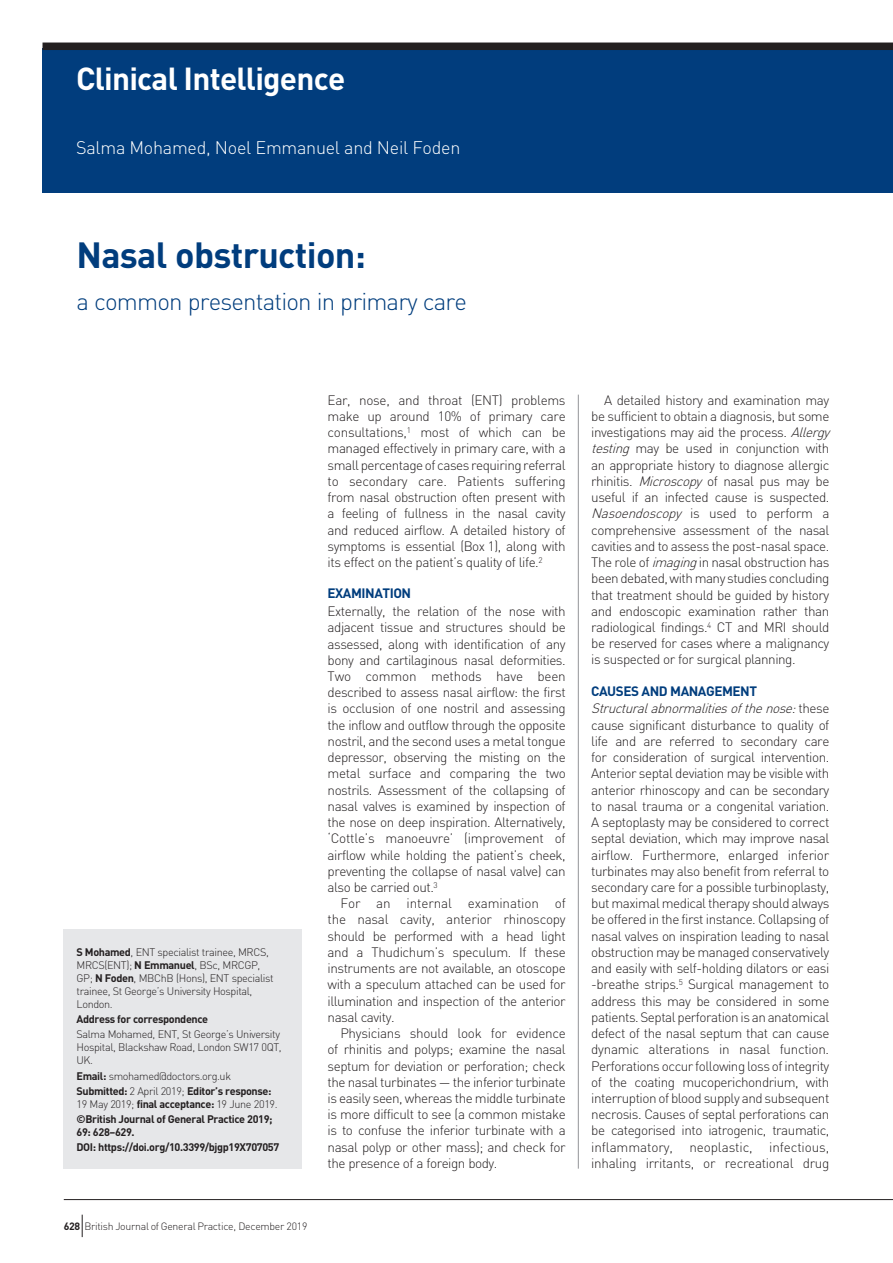
<style>
.page{position:relative;width:893px;height:1263px;background:#fff}
.page>*{position:absolute;margin:0;border:0;box-sizing:border-box;transform-origin:0 0}
.Article_Title{font:700 36px "DIN";letter-spacing:-.02em;color:#013d7d}
.t1{font:700 31.5px "DIN";letter-spacing:-.025em;color:#fff}
.Article_Title_Sub_He{font:300 24px "DIN";letter-spacing:-.035em;color:#013d7d}
.Names{font:300 18px "DIN";letter-spacing:-.015em;color:#fff}
.Body_copy_indent{font:300 13.5px/16.2px "DIN";letter-spacing:-.035em;color:#231f20;text-align:justify}
.C_Header{font:300 13.5px/16.2px "DIN";letter-spacing:-.02em;color:#231f20;text-align:justify}
.Body_Copy_First_para{font:300 13.5px/16.2px "DIN";letter-spacing:-.035em;color:#231f20;text-align:justify}
.Sub_Head_B_Header{font:700 13.5px "DIN";letter-spacing:-.035em;color:#013d7d}
.Author_box{font:300 10.8px/13px "DIN";letter-spacing:-.035em;color:#231f20}
.Author_box-2{font:700 10.8px/13px "DIN";letter-spacing:-.035em;color:#231f20}
.t2{font:300 10.5px "DIN";letter-spacing:-.025em;color:#231f20}
.s1{font-weight:700}
.s2{font-weight:300}
.s3{font-style:italic}
</style>
<div class="page">
<div style="left:43px;top:48px;width:850px;height:144px;background:#013d7d"></div>
<hr style="left:578px;top:395px;width:1px;height:774px;background:#939598">
<hr style="left:64px;top:1199px;width:829px;height:1px;background:#231f20">
<svg style="left:82px;top:1215px;width:1px;height:22px"></svg>
<div style="left:64px;top:929px;width:238px;height:240px;background:#e6e7e9"></div>
<div style="left:43px;top:43px;width:850px;height:7px;background:#231f20"></div>
<p class="t1" style="left:76px;top:58px;width:271px">Clinical Intelligence</p>
<p class="Names" style="left:76px;top:136px;width:386px">Salma Mohamed, Noel Emmanuel and Neil Foden</p>
<p class="Article_Title" style="left:77px;top:231px;width:291px">Nasal obstruction:</p>
<p class="Article_Title_Sub_He" style="left:77px;top:287px;width:392px">a common presentation in primary care</p>
<p class="Author_box" style="left:77px;top:945px;width:199px"><span class="s1">S Mohamed</span>, ENT specialist trainee, MRCS, MRCS(ENT); <span class="s1">N Emmanuel</span>, BSc, MRCGP, GP; <span class="s1">N Foden</span>, MBChB (Hons), ENT specialist trainee, St George’s University Hospital, London.</p>
<p class="Author_box-2" style="left:77px;top:1012px;width:133px">Address for correspondence</p>
<p class="Author_box" style="left:77px;top:1028px;width:207px">Salma Mohamed, ENT, St George’s University<br>Hospital, Blackshaw Road, London SW17 0QT,<br>UK.</p>
<p class="Author_box" style="left:77px;top:1069px;width:156px"><span class="s1">Email:</span> smohamed@doctors.org.uk</p>
<p class="Author_box-2" style="left:77px;top:1084px;width:203px">Submitted: <span class="s2">2 April 2019;</span> Editor’s response:<br><span class="s2">19 May 2019;</span> final acceptance: <span class="s2">19 June 2019.</span></p>
<p class="Author_box-2" style="left:77px;top:1112px;width:198px">©British Journal of General Practice 2019;<br>69: 628–629.</p>
<p class="Author_box-2" style="left:77px;top:1140px;width:204px">DOI: https://doi.org/10.3399/bjgp19X707057</p>
<p class="t2" style="left:64px;top:1219px;width:245px"><span class="s1">628</span> British Journal of General Practice, December 2019</p>
<p class="Body_Copy_First_para" style="left:328px;top:392px;width:240px">Ear, nose, and throat (ENT) problems make up around 10% of primary care consultations,<sup>1</sup> most of which can be managed effectively in primary care, with a small percentage of cases requiring referral to secondary care. Patients suffering from nasal obstruction often present with a feeling of fullness in the nasal cavity and reduced airflow. A detailed history of symptoms is essential (Box 1), along with its effect on the patient’s quality of life.<sup>2</sup></p>
<p class="Sub_Head_B_Header" style="left:328px;top:585px;width:85px">EXAMINATION</p>
<p class="Body_Copy_First_para" style="left:328px;top:603px;width:240px">Externally, the relation of the nose with adjacent tissue and structures should be assessed, along with identification of any bony and cartilaginous nasal deformities.<br>Two common methods have been described to assess nasal airflow: the first is occlusion of one nostril and assessing the inflow and outflow through the opposite nostril, and the second uses a metal tongue depressor, observing the misting on the metal surface and comparing the two nostrils. Assessment of the collapsing of nasal valves is examined by inspection of the nose on deep inspiration. Alternatively, ‘Cottle’s manoeuvre’ (improvement of airflow while holding the patient’s cheek, preventing the collapse of nasal valve) can also be carried out.<sup>3</sup></p>
<p class="Body_copy_indent" style="left:328px;top:895px;width:240px;text-indent:13px">For an internal examination of the nasal cavity, anterior rhinoscopy should be performed with a head light and a Thudichum’s speculum. If these instruments are not available, an otoscope with a speculum attached can be used for illumination and inspection of the anterior nasal cavity.</p>
<p class="Body_copy_indent" style="left:328px;top:1025px;width:240px;text-indent:13px">Physicians should look for evidence of rhinitis and polyps; examine the nasal septum for deviation or perforation; check the nasal turbinates — the inferior turbinate is easily seen, whereas the middle turbinate is more difficult to see (a common mistake is to confuse the inferior turbinate with a nasal polyp or other mass); and check for the presence of a foreign body.</p>
<p class="Body_copy_indent" style="left:591px;top:392px;width:244px;text-align:left;text-indent:13px">A detailed history and examination may be sufficient to obtain a diagnosis, but some investigations may aid the process. <span class="s3">Allergy testing</span> may be used in conjunction with an appropriate history to diagnose allergic rhinitis. <span class="s3">Microscopy</span> of nasal pus may be useful if an infected cause is suspected.<br><span class="s3">Nasoendoscopy</span> i s u s e d t o p e rf o r m a comprehensive assessment of the nasal cavities and to assess the post-nasal space.<br>The role of <span class="s3">imaging</span>in nasal obstruction has been debated, with many studies concluding that treatment should be guided by history and endoscopic examination rather than radiological findings.<sup>4</sup> CT and MRI should be reserved for cases where a malignancy is suspected or for surgical planning.</p>
<p class="Sub_Head_B_Header" style="left:591px;top:682px;width:167px">CAUSES AND MANAGEMENT</p>
<p class="C_Header" style="left:591px;top:700px;width:240px"><span class="s3">Structuralabnormalitiesofthenose:</span>t h e s e cause significant disturbance to quality of life and are referred to secondary care for consideration of surgical intervention.<br>Anterior septal deviation may be visible with anterior rhinoscopy and can be secondary to nasal trauma or a congenital variation.<br>A septoplasty may be considered to correct septal deviation, which may improve nasal airflow. Furthermore, enlarged inferior turbinates may also benefit from referral to secondary care for a possible turbinoplasty, but maximal medical therapy should always be offered in the first instance. Collapsing of nasal valves on inspiration leading to nasal obstruction may be managed conservatively and easily with self-holding dilators or easi -breathe strips.<sup>5</sup> Surgical management to address this may be considered in some patients. Septal perforation is an anatomical defect of the nasal septum that can cause dynamic alterations in nasal function.<br>Perforations occur following loss of integrity of the coating mucoperichondrium, with interruption of blood supply and subsequent necrosis. Causes of septal perforations can be categorised into iatrogenic, traumatic, inflammatory, neoplastic, infectious, inhaling irritants, or recreational drug</p>
</div>
